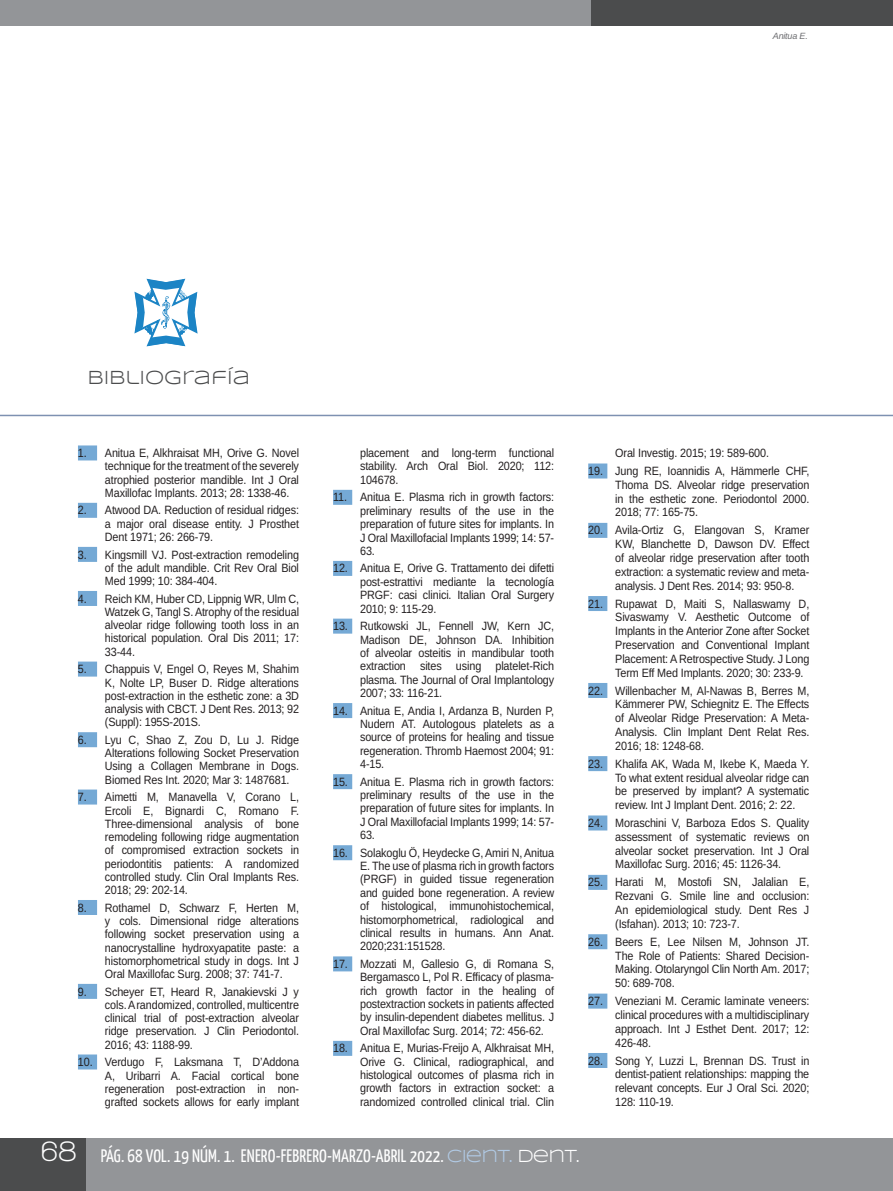
<style>
.page{position:relative;width:893px;height:1191px;background:#fff}
.page>*{position:absolute;margin:0;border:0;box-sizing:border-box;transform-origin:0 0}
.t1{font:700 30px "Walkway";color:#fff}
.t2{font:19.5px "Syncopate";color:#4b4c4d}
.t3{font:18px "Yanone Kaffeesatz";letter-spacing:.01em;color:#fff}
.t4{font:12px/13.4px "Arimo";letter-spacing:-.01em;color:#231f20;text-align:justify;scale:.9 1}
.t5{font:italic 9px "Arimo";letter-spacing:-.02em;color:#6c6d70}
.s1{font-family:"Syncopate";color:#b1cae5}
.s2{font-family:"Syncopate"}
</style>
<div class="page">
<div style="left:0;top:1138px;width:893px;height:53px;background:#939598"></div>
<div style="left:0;top:1138px;width:85px;height:53px;background:#4b4c4d"></div>
<div style="left:0;top:0;width:893px;height:25px;background:#939598"></div>
<div style="left:591px;top:0;width:302px;height:25px;background:#4b4c4d"></div>
<div style="left:78px;top:445px;width:19px;height:15px;background:#75a9d5"></div>
<div style="left:78px;top:503px;width:19px;height:15px;background:#75a9d5"></div>
<div style="left:78px;top:547px;width:19px;height:15px;background:#75a9d5"></div>
<div style="left:78px;top:591px;width:19px;height:15px;background:#75a9d5"></div>
<div style="left:78px;top:661px;width:19px;height:15px;background:#75a9d5"></div>
<div style="left:78px;top:732px;width:19px;height:15px;background:#75a9d5"></div>
<div style="left:78px;top:789px;width:19px;height:15px;background:#75a9d5"></div>
<div style="left:78px;top:900px;width:19px;height:15px;background:#75a9d5"></div>
<div style="left:78px;top:984px;width:19px;height:15px;background:#75a9d5"></div>
<div style="left:78px;top:1054px;width:19px;height:15px;background:#75a9d5"></div>
<div style="left:333px;top:490px;width:19px;height:15px;background:#75a9d5"></div>
<div style="left:333px;top:561px;width:19px;height:15px;background:#75a9d5"></div>
<div style="left:333px;top:618px;width:19px;height:15px;background:#75a9d5"></div>
<div style="left:333px;top:703px;width:19px;height:15px;background:#75a9d5"></div>
<div style="left:333px;top:774px;width:19px;height:15px;background:#75a9d5"></div>
<div style="left:333px;top:845px;width:19px;height:15px;background:#75a9d5"></div>
<div style="left:333px;top:956px;width:19px;height:15px;background:#75a9d5"></div>
<div style="left:333px;top:1040px;width:19px;height:15px;background:#75a9d5"></div>
<div style="left:588px;top:463px;width:19px;height:15px;background:#75a9d5"></div>
<div style="left:588px;top:523px;width:19px;height:15px;background:#75a9d5"></div>
<div style="left:588px;top:596px;width:19px;height:15px;background:#75a9d5"></div>
<div style="left:588px;top:683px;width:19px;height:15px;background:#75a9d5"></div>
<div style="left:588px;top:756px;width:19px;height:15px;background:#75a9d5"></div>
<div style="left:588px;top:815px;width:19px;height:15px;background:#75a9d5"></div>
<div style="left:588px;top:875px;width:19px;height:15px;background:#75a9d5"></div>
<div style="left:588px;top:934px;width:19px;height:15px;background:#75a9d5"></div>
<div style="left:588px;top:993px;width:19px;height:15px;background:#75a9d5"></div>
<div style="left:588px;top:1053px;width:19px;height:15px;background:#75a9d5"></div>
<hr style="left:0;top:415px;width:893px;height:1px;background:#7e91b1">
<svg style="left:134px;top:279px;width:64px;height:68px"></svg>
<p class="t5" style="left:773px;top:29px;width:37px">Anitua E.</p>
<h2 class="t2" style="left:87px;top:366px;width:164px">BIBLIOGRAFÍA</h2>
<p class="t4" style="left:105px;top:446px;width:217px;text-indent:-27px">1. Anitua E, Alkhraisat MH, Orive G. Novel technique for the treatment of the severely atrophied posterior mandible. Int J Oral Maxillofac Implants. 2013; 28: 1338-46.</p>
<p class="t4" style="left:105px;top:504px;width:217px;text-indent:-27px">2. Atwood DA. Reduction of residual ridges: a major oral disease entity. J Prosthet Dent 1971; 26: 266-79.</p>
<p class="t4" style="left:105px;top:548px;width:217px;text-indent:-27px">3. Kingsmill VJ. Post-extraction remodeling of the adult mandible. Crit Rev Oral Biol Med 1999; 10: 384-404.</p>
<p class="t4" style="left:105px;top:592px;width:217px;text-indent:-27px">4. Reich KM, Huber CD, Lippnig WR, Ulm C, Watzek G, Tangl S. Atrophy of the residual alveolar ridge following tooth loss in an historical population. Oral Dis 2011; 17:<br>33-44.</p>
<p class="t4" style="left:105px;top:662px;width:217px;text-indent:-27px">5. Chappuis V, Engel O, Reyes M, Shahim K, Nolte LP, Buser D. Ridge alterations post-extraction in the esthetic zone: a 3D analysis with CBCT. J Dent Res. 2013; 92 (Suppl): 195S-201S.</p>
<p class="t4" style="left:105px;top:733px;width:217px;text-indent:-27px">6. Lyu C, Shao Z, Zou D, Lu J. Ridge Alterations following Socket Preservation Using a Collagen Membrane in Dogs.<br>Biomed Res Int. 2020; Mar 3: 1487681.</p>
<p class="t4" style="left:105px;top:790px;width:217px;text-indent:-27px">7. Aimetti M, Manavella V, Corano L, Ercoli E, Bignardi C, Romano F.<br>Three-dimensional analysis of bone remodeling following ridge augmentation of compromised extraction sockets in periodontitis patients: A randomized controlled study. Clin Oral Implants Res.<br>2018; 29: 202-14.</p>
<p class="t4" style="left:105px;top:901px;width:217px;text-indent:-27px">8. Rothamel D, Schwarz F, Herten M, y cols. Dimensional ridge alterations following socket preservation using a nanocrystalline hydroxyapatite paste: a histomorphometrical study in dogs. Int J Oral Maxillofac Surg. 2008; 37: 741-7.</p>
<p class="t4" style="left:105px;top:985px;width:217px;text-indent:-27px">9. Scheyer ET, Heard R, Janakievski J y cols. A randomized, controlled, multicentre clinical trial of post-extraction alveolar ridge preservation. J Clin Periodontol.<br>2016; 43: 1188-99.</p>
<p class="t4" style="left:105px;top:1055px;width:217px;text-indent:-27px">10. Verdugo F, Laksmana T, D’Addona A, Uribarri A. Facial cortical bone regeneration post-extraction in non&shy;grafted sockets allows for early implant</p>
<p class="t4" style="left:360px;top:446px;width:217px">placement and long-term functional stability. Arch Oral Biol. 2020; 112:<br>104678.</p>
<p class="t4" style="left:360px;top:491px;width:217px;text-indent:-27px">11. Anitua E. Plasma rich in growth factors: preliminary results of the use in the preparation of future sites for implants. In J Oral Maxillofacial Implants 1999; 14: 57- 63.</p>
<p class="t4" style="left:360px;top:562px;width:217px;text-indent:-27px">12. Anitua E, Orive G. Trattamento dei difetti post-estrattivi mediante la tecnología PRGF: casi clinici. Italian Oral Surgery 2010; 9: 115-29.</p>
<p class="t4" style="left:360px;top:619px;width:217px;text-indent:-27px">13. Rutkowski JL, Fennell JW, Kern JC, Madison DE, Johnson DA. Inhibition of alveolar osteitis in mandibular tooth extraction sites using platelet-Rich plasma. The Journal of Oral Implantology 2007; 33: 116-21.</p>
<p class="t4" style="left:360px;top:704px;width:217px;text-indent:-27px">14. Anitua E, Andia I, Ardanza B, Nurden P, Nudern AT. Autologous platelets as a source of proteins for healing and tissue regeneration. Thromb Haemost 2004; 91:<br>4-15.</p>
<p class="t4" style="left:360px;top:775px;width:217px;text-indent:-27px">15. Anitua E. Plasma rich in growth factors: preliminary results of the use in the preparation of future sites for implants. In J Oral Maxillofacial Implants 1999; 14: 57- 63.</p>
<p class="t4" style="left:360px;top:846px;width:217px;text-indent:-27px">16. Solakoglu Ö, Heydecke G, Amiri N, Anitua E. The use of plasma rich in growth factors (PRGF) in guided tissue regeneration and guided bone regeneration. A review of histological, immunohistochemical, histomorphometrical, radiological and clinical results in humans. Ann Anat.<br>2020;231:151528.</p>
<p class="t4" style="left:360px;top:957px;width:217px;text-indent:-27px">17. Mozzati M, Gallesio G, di Romana S, Bergamasco L, Pol R. Efficacy of plasma&shy;rich growth factor in the healing of postextraction sockets in patients affected by insulin-dependent diabetes mellitus. J Oral Maxillofac Surg. 2014; 72: 456-62.</p>
<p class="t4" style="left:360px;top:1041px;width:217px;text-indent:-27px">18. Anitua E, Murias-Freijo A, Alkhraisat MH, Orive G. Clinical, radiographical, and histological outcomes of plasma rich in growth factors in extraction socket: a randomized controlled clinical trial. Clin</p>
<p class="t4" style="left:615px;top:446px;width:172px">Oral Investig. 2015; 19: 589-600.</p>
<p class="t4" style="left:615px;top:464px;width:217px;line-height:13.8px;text-indent:-27px">19. Jung RE, Ioannidis A, Hämmerle CHF, Thoma DS. Alveolar ridge preservation in the esthetic zone. Periodontol 2000.<br>2018; 77: 165-75.</p>
<p class="t4" style="left:615px;top:523px;width:217px;line-height:13.8px;text-indent:-27px">20. Avila-Ortiz G, Elangovan S, Kramer KW, Blanchette D, Dawson DV. Effect of alveolar ridge preservation after tooth extraction: a systematic review and meta&shy;analysis. J Dent Res. 2014; 93: 950-8.</p>
<p class="t4" style="left:615px;top:597px;width:217px;line-height:13.8px;text-indent:-27px">21. Rupawat D, Maiti S, Nallaswamy D, Sivaswamy V. Aesthetic Outcome of Implants in the Anterior Zone after Socket Preservation and Conventional Implant Placement: A Retrospective Study. J Long Term Eff Med Implants. 2020; 30: 233-9.</p>
<p class="t4" style="left:615px;top:683px;width:217px;line-height:13.8px;text-indent:-27px">22. Willenbacher M, Al-Nawas B, Berres M, Kämmerer PW, Schiegnitz E. The Effects of Alveolar Ridge Preservation: A Meta-Analysis. Clin Implant Dent Relat Res.<br>2016; 18: 1248-68.</p>
<p class="t4" style="left:615px;top:757px;width:217px;line-height:13.8px;text-indent:-27px">23. Khalifa AK, Wada M, Ikebe K, Maeda Y.<br>To what extent residual alveolar ridge can be preserved by implant? A systematic review. Int J Implant Dent. 2016; 2: 22.</p>
<p class="t4" style="left:615px;top:816px;width:217px;line-height:13.8px;text-indent:-27px">24. Moraschini V, Barboza Edos S. Quality assessment of systematic reviews on alveolar socket preservation. Int J Oral Maxillofac Surg. 2016; 45: 1126-34.</p>
<p class="t4" style="left:615px;top:875px;width:217px;line-height:13.8px;text-indent:-27px">25. Harati M, Mostofi SN, Jalalian E, Rezvani G. Smile line and occlusion:<br>An epidemiological study. Dent Res J (Isfahan). 2013; 10: 723-7.</p>
<p class="t4" style="left:615px;top:935px;width:217px;line-height:13.8px;text-indent:-27px">26. Beers E, Lee Nilsen M, Johnson JT.<br>The Role of Patients: Shared Decision-Making. Otolaryngol Clin North Am. 2017; 50: 689-708.</p>
<p class="t4" style="left:615px;top:994px;width:217px;line-height:13.8px;text-indent:-27px">27. Veneziani M. Ceramic laminate veneers: clinical procedures with a multidisciplinary approach. Int J Esthet Dent. 2017; 12:<br>426-48.</p>
<p class="t4" style="left:615px;top:1053px;width:217px;line-height:13.8px;text-indent:-27px">28. Song Y, Luzzi L, Brennan DS. Trust in dentist-patient relationships: mapping the relevant concepts. Eur J Oral Sci. 2020; 128: 110-19.</p>
<h1 class="t1" style="left:41px;top:1134px;width:37px">68</h1>
<h3 class="t3" style="left:101px;top:1144px;width:480px">PÁG. 68 VOL. 19 NÚM. 1. ENERO-FEBRERO-MARZO-ABRIL 2022. <span class="s1">CIENT.</span> <span class="s2">DENT.</span></h3>
</div>
